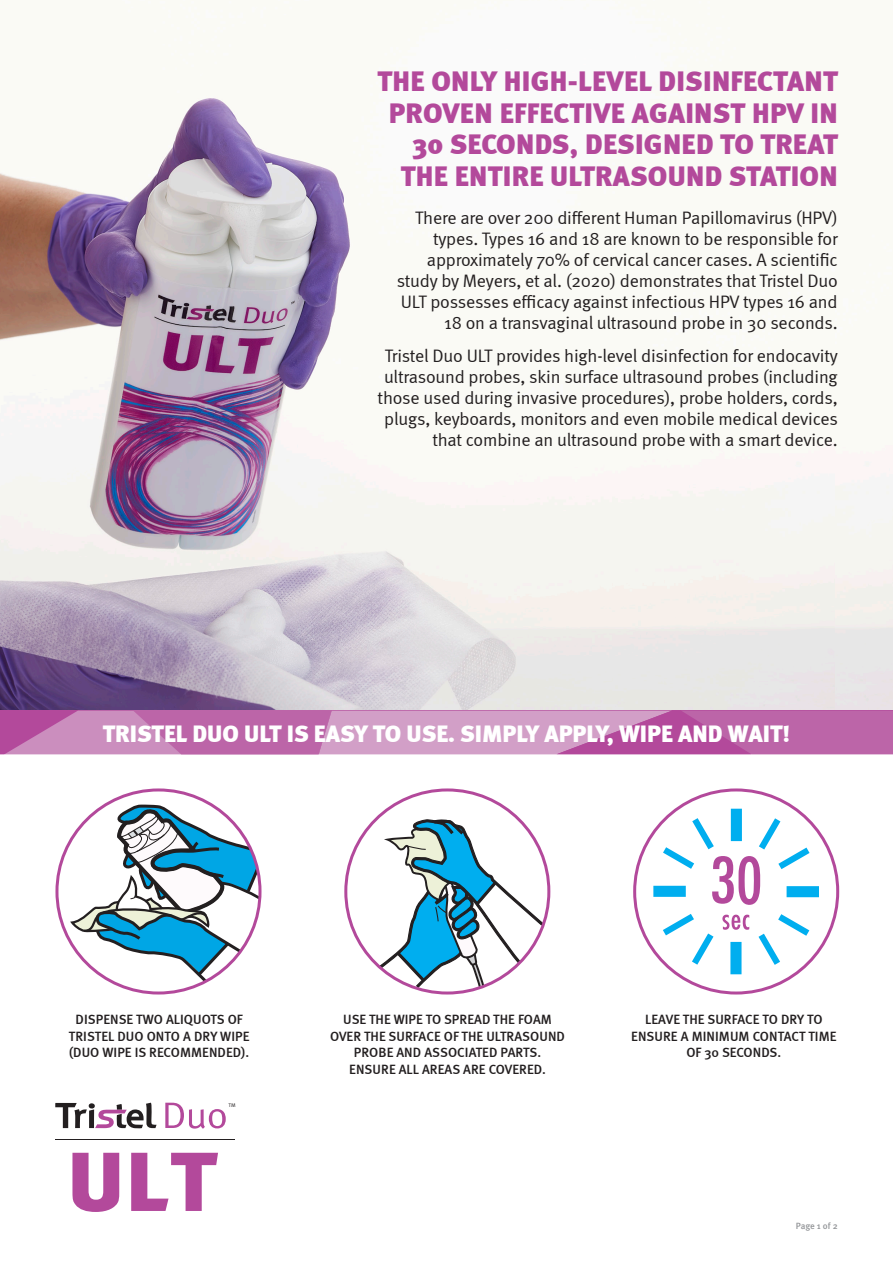
<style>
.page{position:relative;width:893px;height:1263px;background:#fff}
.page>*{position:absolute;margin:0;border:0;box-sizing:border-box;transform-origin:0 0}
.t1{font:900 28.5px/31.5px "Meta";letter-spacing:.01em;color:#b3499b;text-align:right}
.t2{font:900 24px "Meta";color:#fff}
.t3{font:18px/21px "Meta Normal";letter-spacing:-.01em;color:#231f20;text-align:right}
.t4{font:500 13.5px/16.5px "Meta";letter-spacing:.005em;color:#231f20;text-align:center}
.t5{font:500 9px "Meta Pro";letter-spacing:-.005em;color:#939598}
.t6{font:5.25px "Meta Pro";color:#231f20;scale:1.07 1}
</style>
<div class="page">
<hr style="left:56px;top:1139px;width:179px;height:1px;background:#231f20">
<svg style="left:72px;top:1153px;width:47px;height:59px"></svg>
<svg style="left:131px;top:1153px;width:87px;height:58px"></svg>
<svg style="left:55px;top:1103px;width:102px;height:25px"></svg>
<svg style="left:165px;top:1103px;width:61px;height:26px"></svg>
<svg style="left:57px;top:790px;width:203px;height:203px"></svg>
<svg style="left:68px;top:803px;width:192px;height:190px"></svg>
<svg style="left:353px;top:818px;width:191px;height:175px"></svg>
<div style="left:731px;top:809px;width:11px;height:32px;background:#00aeef"></div>
<div style="left:653px;top:886px;width:33px;height:11px;background:#00aeef"></div>
<div style="left:730px;top:942px;width:11px;height:32px;background:#00aeef"></div>
<div style="left:787px;top:886px;width:32px;height:11px;background:#00aeef"></div>
<svg style="left:656px;top:811px;width:160px;height:161px"></svg>
<img style="left:0;top:95px;width:836px;height:616px">
<img style="left:836px;top:462px;width:57px;height:249px">
<svg style="left:0;top:711px;width:893px;height:43px;background:#c378b2"></svg>
<p class="t1" style="left:378px;top:65px;width:462px">THE ONLY HIGH-LEVEL DISINFECTANT<br>PROVEN EFFECTIVE AGAINST HPV IN<br>30 SECONDS, DESIGNED TO TREAT<br>THE ENTIRE ULTRASOUND STATION</p>
<p class="t3" style="left:415px;top:207px;width:424px">There are over 200 different Human Papillomavirus (HPV) types. Types 16 and 18 are known to be responsible for approximately 70% of cervical cancer cases. A scientific</p>
<p class="t3" style="left:397px;top:270px;width:442px;text-align:left">study by Meyers, et al. (2020) demonstrates that Tristel Duo<br>ULT possesses efficacy against infectious HPV types 16 and</p>
<p class="t3" style="left:444px;top:312px;width:395px">18 on a transvaginal ultrasound probe in 30 seconds.</p>
<p class="t3" style="left:378px;top:345px;width:462px;text-align:center">Tristel Duo ULT provides high-level disinfection for endocavity ultrasound probes, skin surface ultrasound probes (including those used during invasive procedures), probe holders, cords, plugs, keyboards, monitors and even mobile medical devices</p>
<p class="t3" style="left:432px;top:429px;width:407px">that combine an ultrasound probe with a smart device.</p>
<p class="t2" style="left:103px;top:719px;width:689px">TRISTEL DUO ULT IS EASY TO USE. SIMPLY APPLY, WIPE AND WAIT!</p>
<p class="t4" style="left:69px;top:1011px;width:182px">DISPENSE TWO ALIQUOTS OF<br>TRISTEL DUO ONTO A DRY WIPE (DUO WIPE IS RECOMMENDED).</p>
<p class="t4" style="left:330px;top:1011px;width:236px">USE THE WIPE TO SPREAD THE FOAM<br>OVER THE SURFACE OF THE ULTRASOUND<br>PROBE AND ASSOCIATED PARTS.</p>
<p class="t4" style="left:349px;top:1060px;width:198px">ENSURE ALL AREAS ARE COVERED.</p>
<p class="t6" style="left:229px;top:1102px;width:8px">TM</p>
<p class="t4" style="left:631px;top:1011px;width:207px">LEAVE THE SURFACE TO DRY TO<br>ENSURE A MINIMUM CONTACT TIME<br>OF 30 SECONDS.</p>
<p class="t5" style="left:796px;top:1220px;width:44px">Page 1 of 2</p>
</div>
